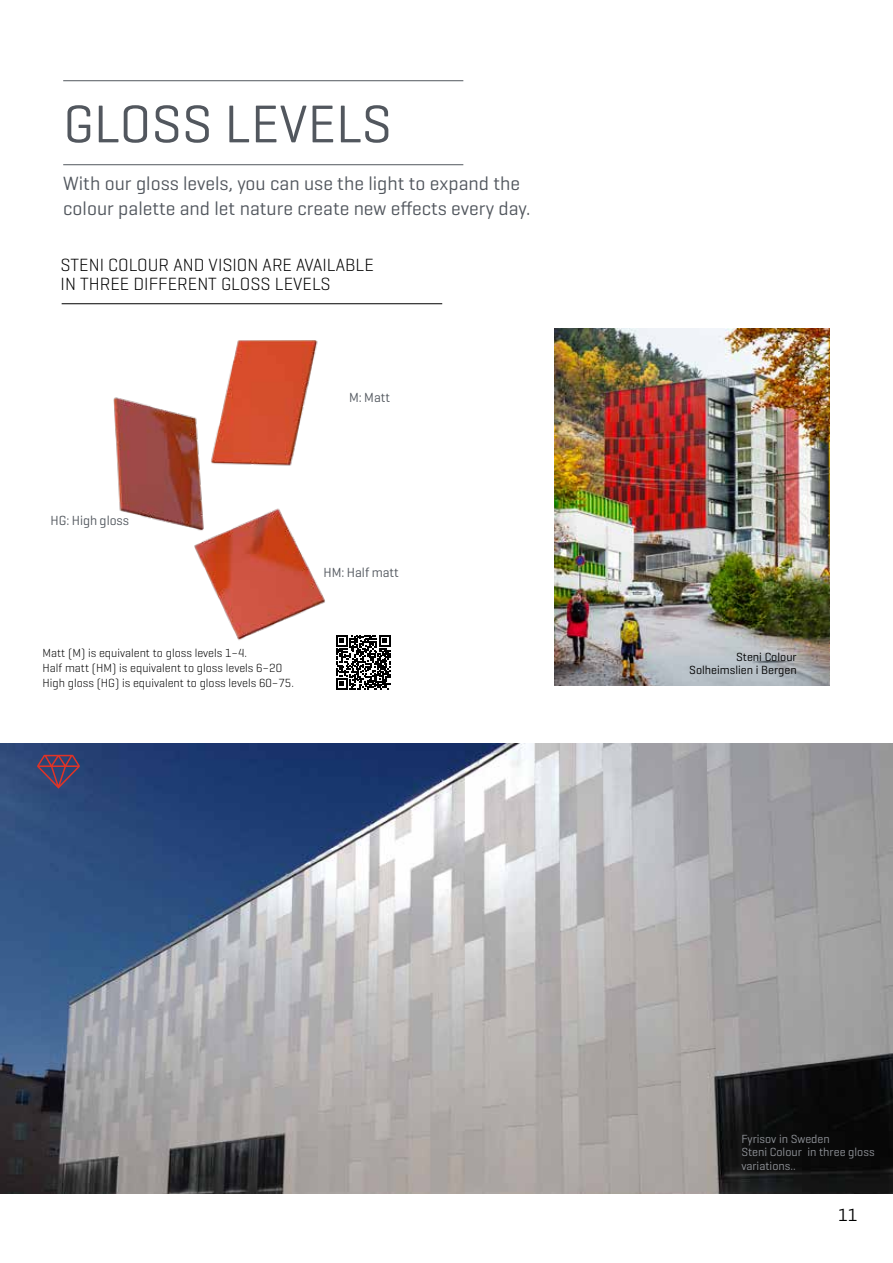
<style>
.page{position:relative;width:893px;height:1263px;background:#fff}
.page>*{position:absolute;margin:0;border:0;box-sizing:border-box;transform-origin:0 0}
.t1{font:54px "Geogrotesque";color:#52575e}
.t2{font:19.5px/25.5px "Geogrotesque";color:#52575e}
.t3{font:300 18px/19.5px "Geogrotesque";color:#000}
.t4{font:18px "Geogrotesque";color:#000}
.t5{font:13.5px "Geogrotesque";color:#52575e}
.t6{font:300 12px/15px "Geogrotesque";color:#000}
.t7{font:12px/13.5px "Geogrotesque";color:#909399}
.t8{font:12px/13.5px "Geogrotesque";color:#000;text-align:right}
</style>
<div class="page">
<img style="left:0;top:744px;width:893px;height:449px">
<hr style="left:63px;top:164px;width:400px;height:1px;background:#52575e">
<hr style="left:63px;top:80px;width:400px;height:1px;background:#52575e">
<img style="left:554px;top:329px;width:275px;height:357px">
<hr style="left:62px;top:303px;width:380px;height:1px;background:#000">
<svg style="left:37px;top:755px;width:43px;height:34px"></svg>
<img style="left:113px;top:340px;width:278px;height:322px">
<div style="left:312px;top:382px;width:29px;height:10px;background:#fff"></div>
<div style="left:305px;top:542px;width:48px;height:15px;background:#fff"></div>
<svg style="left:336px;top:635px;width:54px;height:55px"></svg>
<h1 class="t1" style="left:63px;top:90px;width:330px">GLOSS LEVELS</h1>
<h2 class="t2" style="left:63px;top:170px;width:469px">With our gloss levels, you can use the light to expand the colour palette and let nature create new effects every day.</h2>
<h3 class="t3" style="left:61px;top:254px;width:315px">STENI COLOUR AND VISION ARE AVAILABLE<br>IN THREE DIFFERENT GLOSS LEVELS</h3>
<p class="t5" style="left:349px;top:389px;width:43px">M: Matt</p>
<p class="t5" style="left:50px;top:512px;width:80px">HG: High gloss</p>
<p class="t6" style="left:43px;top:645px;width:253px">Matt (M) is equivalent to gloss levels 1–4.<br>Half matt (HM) is equivalent to gloss levels 6–20<br>High gloss (HG) is equivalent to gloss levels 60–75.</p>
<p class="t5" style="left:323px;top:564px;width:77px">HM: Half matt</p>
<p class="t8" style="left:689px;top:649px;width:109px">Steni Colour<br>Solheimslien i Bergen</p>
<p class="t7" style="left:741px;top:1131px;width:135px">Fyrisov in Sweden<br>Steni Colour in three gloss variations..</p>
<h3 class="t4" style="left:838px;top:1204px;width:21px">11</h3>
</div>
